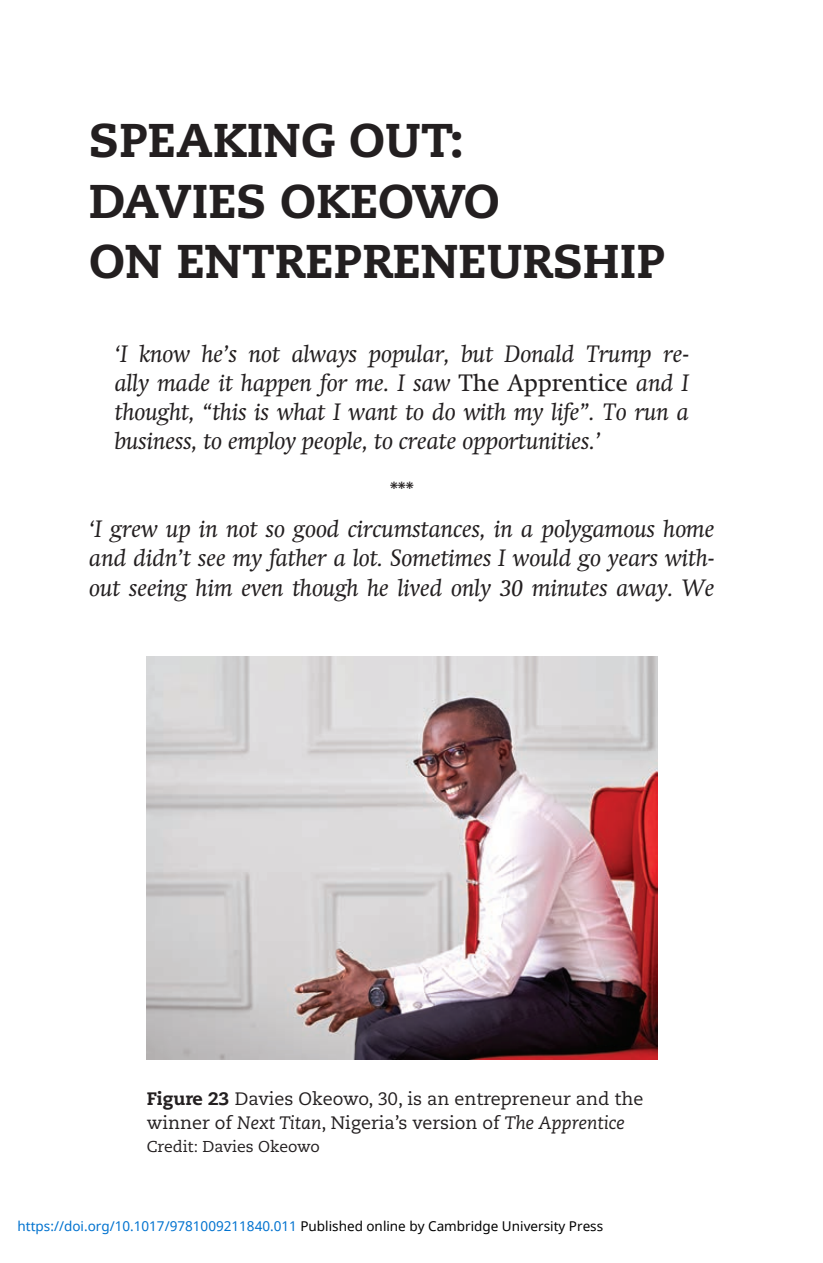
<style>
.page{position:relative;width:823px;height:1263px;background:#fff}
.page>*{position:absolute;margin:0;border:0;box-sizing:border-box;transform-origin:0 0}
.CT{font:800 47.25px/60.8px "Caecilia";color:#231f20}
.Epigraph_Speak{font:italic 23.62px/29.2px "Swift";color:#231f20;text-align:justify}
.para-no-indent{font:italic 23.62px/29.2px "Swift";color:#231f20;text-align:justify}
.Break{font:23.62px "Swift";color:#231f20}
.capt{font:18px/24.8px "Caecilia";color:#231f20}
.Fig_SC{font:15.75px "Caecilia";color:#231f20}
.t1{font:13.5px "Noto Sans";color:#0172cf}
.s1{font-style:normal}
.s2{font-weight:800}
.s3{font-style:italic}
.s4{color:#000}
</style>
<div class="page">
<img style="left:147px;top:656px;width:510px;height:403px">
<p class="CT" style="left:89px;top:110px;width:577px">SPEAKING OUT:<br>DAVIES OKEOWO<br>ON ENTREPRENEURSHIP</p>
<p class="Epigraph_Speak" style="left:115px;top:339px;width:576px">‘I know he’s not always popular, but Donald Trump re&shy;ally made it happen for me. I saw <span class="s1">The Apprentice</span> and I thought, “this is what I want to do with my life”. To run a business, to employ people, to create opportunities.’</p>
<p class="Break" style="left:390px;top:477px;width:25px">***</p>
<p class="para-no-indent" style="left:89px;top:514px;width:627px">‘I grew up in not so good circumstances, in a polygamous home and didn’t see my father a lot. Sometimes I would go years with&shy;out seeing him even though he lived only 30 minutes away. We</p>
<p class="capt" style="left:147px;top:1086px;width:498px"><span class="s2">Figure 23</span> Davies Okeowo, 30, is an entrepreneur and the winner of <span class="s3">Next Titan</span>, Nigeria’s version of <span class="s3">The Apprentice</span></p>
<p class="Fig_SC" style="left:147px;top:1137px;width:175px">Credit: Davies Okeowo</p>
<p class="t1" style="left:18px;top:1216px;width:587px">https://doi.org/10.1017/9781009211840.011 <span class="s4">Published online by Cambridge University Press</span></p>
</div>
